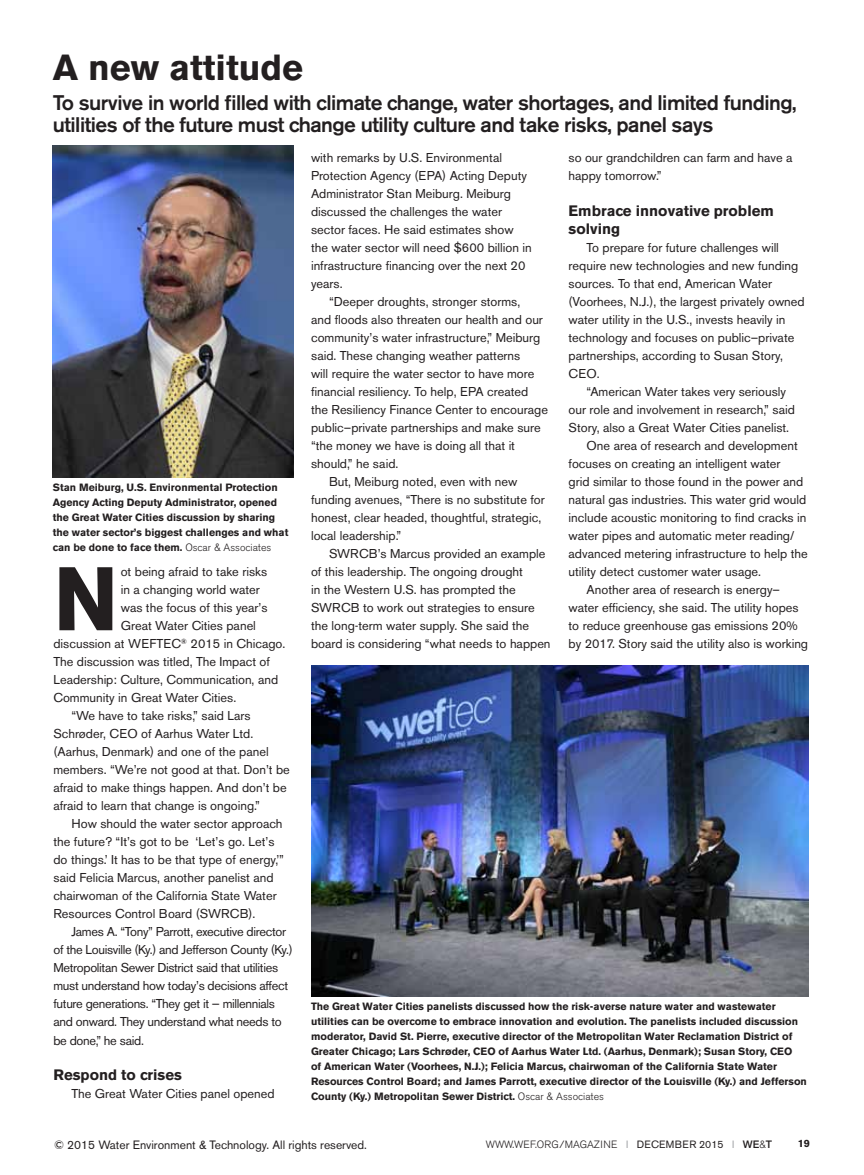
<style>
.page{position:relative;width:864px;height:1175px;background:#fff}
.page>*{position:absolute;margin:0;border:0;box-sizing:border-box;transform-origin:0 0}
.t1{font:700 89.25px "Akzidenz Grotesk BE";color:#231f20}
.t2{font:700 36px "Akzidenz Grotesk BE";color:#231f20}
.t3{font:500 21px/22.5px "Akzidenz Grotesk BE";letter-spacing:-.025em;color:#231f20}
.t4{font:700 15px/18px "Akzidenz Grotesk BE";color:#231f20}
.t5{font:12.75px/18px "Akzidenz Grotesk BE";color:#231f20}
.t6{font:12.75px "Akzidenz Grotesk BE";letter-spacing:-.025em;color:#231f20}
.t7{font:12px "Akzidenz Grotesk BE";color:#231f20}
.t8{font:700 10.5px/15px "Akzidenz Grotesk BE";color:#231f20}
.t9{font:300 10.5px "Akzidenz Grotesk BE";color:#231f20}
.t10{font:700 10.5px "Akzidenz Grotesk BE";color:#231f20;scale:1.04 1}
.s1{font-weight:300}
.s2{font-weight:400;color:#939598}
.s3{font-weight:400}
.s4{font-family:"Helvetica Neue LT";font-weight:500}
.s5{font-family:"Helvetica Neue LT"}
</style>
<div class="page">
<img style="left:53px;top:145px;width:240px;height:332px">
<img style="left:311px;top:665px;width:497px;height:331px">
<h2 class="t2" style="left:53px;top:46px;width:252px">A new attitude</h2>
<h3 class="t3" style="left:53px;top:91px;width:745px">To survive in world filled with climate change, water shortages, and limited funding, utilities of the future must change utility culture and take risks, panel says</h3>
<p class="t8" style="left:53px;top:480px;width:237px">Stan Meiburg, U.S. Environmental Protection Agency Acting Deputy Administrator, opened the Great Water Cities discussion by sharing the water sector’s biggest challenges and what can be done to face them. <span class="s1">Oscar &amp; Associates</span></p>
<h1 class="t1" style="left:53px;top:547px;width:67px">N</h1>
<p class="t5" style="left:121px;top:563px;width:148px">ot being afraid to take risks</p>
<p class="t5" style="left:121px;top:581px;width:141px">in a changing world water</p>
<p class="t5" style="left:121px;top:599px;width:148px">was the focus of this year’s</p>
<p class="t5" style="left:121px;top:617px;width:137px">Great Water Cities panel</p>
<p class="t5" style="left:53px;top:635px;width:233px">discussion at WEFTEC<sup>®</sup> 2015 in Chicago.</p>
<p class="t5" style="left:53px;top:653px;width:218px">The discussion was titled, The Impact of</p>
<p class="t5" style="left:53px;top:671px;width:226px">Leadership: Culture, Communication, and</p>
<p class="t5" style="left:53px;top:689px;width:184px">Community in Great Water Cities.</p>
<p class="t5" style="left:71px;top:707px;width:181px">“We have to take risks,” said Lars</p>
<p class="t5" style="left:53px;top:725px;width:201px">Schrøder, CEO of Aarhus Water Ltd.</p>
<p class="t5" style="left:53px;top:743px;width:217px">(Aarhus, Denmark) and one of the panel</p>
<p class="t5" style="left:53px;top:761px;width:238px">members. “We’re not good at that. Don’t be</p>
<p class="t5" style="left:53px;top:779px;width:235px">afraid to make things happen. And don’t be</p>
<p class="t5" style="left:53px;top:797px;width:208px">afraid to learn that change is ongoing.”</p>
<p class="t5" style="left:71px;top:815px;width:212px">How should the water sector approach</p>
<p class="t5" style="left:53px;top:833px;width:223px">the future? “It’s got to be ‘Let’s go. Let’s</p>
<p class="t5" style="left:53px;top:851px;width:232px">do things.’ It has to be that type of energy,’”</p>
<p class="t5" style="left:53px;top:869px;width:222px">said Felicia Marcus, another panelist and</p>
<p class="t5" style="left:53px;top:887px;width:225px">chairwoman of the California State Water</p>
<p class="t5" style="left:53px;top:905px;width:203px">Resources Control Board (SWRCB).</p>
<p class="t6" style="left:71px;top:924px;width:216px">James A. “Tony” Parrott, executive director</p>
<p class="t6" style="left:53px;top:942px;width:241px">of the Louisville (Ky.) and Jefferson County (Ky.)</p>
<p class="t6" style="left:53px;top:960px;width:226px">Metropolitan Sewer District said that utilities</p>
<p class="t6" style="left:53px;top:978px;width:236px">must understand how today’s decisions affect</p>
<p class="t6" style="left:53px;top:996px;width:223px">future generations. “They get it — millennials</p>
<p class="t6" style="left:53px;top:1014px;width:230px">and onward. They understand what needs to</p>
<p class="t6" style="left:53px;top:1032px;width:92px">be done,” he said.</p>
<p class="t4" style="left:53px;top:1066px;width:130px">Respond to crises</p>
<p class="t5" style="left:71px;top:1085px;width:205px">The Great Water Cities panel opened</p>
<p class="t5" style="left:311px;top:149px;width:222px">with remarks by U.S. Environmental Protection Agency (EPA) Acting Deputy Administrator Stan Meiburg. Meiburg discussed the challenges the water sector faces. He said estimates show the water sector will need $600 billion in infrastructure financing over the next 20 years.</p>
<p class="t5" style="left:329px;top:293px;width:193px">“Deeper droughts, stronger storms,</p>
<p class="t5" style="left:311px;top:311px;width:233px">and floods also threaten our health and our</p>
<p class="t5" style="left:311px;top:329px;width:231px">community’s water infrastructure,” Meiburg</p>
<p class="t5" style="left:311px;top:347px;width:211px">said. These changing weather patterns</p>
<p class="t5" style="left:311px;top:365px;width:225px">will require the water sector to have more</p>
<p class="t5" style="left:311px;top:383px;width:219px">financial resiliency. To help, EPA created</p>
<p class="t5" style="left:311px;top:401px;width:238px">the Resiliency Finance Center to encourage</p>
<p class="t5" style="left:311px;top:419px;width:231px">public–private partnerships and make sure</p>
<p class="t5" style="left:311px;top:437px;width:206px">“the money we have is doing all that it</p>
<p class="t5" style="left:311px;top:455px;width:89px">should,” he said.</p>
<p class="t5" style="left:329px;top:473px;width:190px">But, Meiburg noted, even with new</p>
<p class="t5" style="left:311px;top:491px;width:235px">funding avenues, “There is no substitute for</p>
<p class="t5" style="left:311px;top:509px;width:232px">honest, clear headed, thoughtful, strategic,</p>
<p class="t5" style="left:311px;top:527px;width:92px">local leadership.”</p>
<p class="t5" style="left:329px;top:545px;width:218px">SWRCB’s Marcus provided an example</p>
<p class="t5" style="left:311px;top:563px;width:213px">of this leadership. The ongoing drought</p>
<p class="t5" style="left:311px;top:581px;width:206px">in the Western U.S. has prompted the</p>
<p class="t5" style="left:311px;top:599px;width:225px">SWRCB to work out strategies to ensure</p>
<p class="t5" style="left:311px;top:617px;width:220px">the long-term water supply. She said the</p>
<p class="t5" style="left:311px;top:635px;width:241px">board is considering “what needs to happen</p>
<p class="t5" style="left:569px;top:149px;width:225px">so our grandchildren can farm and have a happy tomorrow.”</p>
<p class="t4" style="left:569px;top:202px;width:207px">Embrace innovative problem solving</p>
<p class="t5" style="left:569px;top:239px;width:238px;text-indent:18px">To prepare for future challenges will require new technologies and new funding sources. To that end, American Water (Voorhees, N.J.), the largest privately owned water utility in the U.S., invests heavily in technology and focuses on public–private partnerships, according to Susan Story, CEO.</p>
<p class="t5" style="left:587px;top:383px;width:201px">“American Water takes very seriously</p>
<p class="t5" style="left:569px;top:401px;width:228px">our role and involvement in research,” said</p>
<p class="t5" style="left:569px;top:419px;width:222px">Story, also a Great Water Cities panelist.</p>
<p class="t5" style="left:587px;top:437px;width:213px">One area of research and development</p>
<p class="t5" style="left:569px;top:455px;width:214px">focuses on creating an intelligent water</p>
<p class="t5" style="left:569px;top:473px;width:236px">grid similar to those found in the power and</p>
<p class="t5" style="left:569px;top:491px;width:239px">natural gas industries. This water grid would</p>
<p class="t5" style="left:569px;top:509px;width:239px">include acoustic monitoring to find cracks in</p>
<p class="t5" style="left:569px;top:527px;width:227px">water pipes and automatic meter reading/</p>
<p class="t5" style="left:569px;top:545px;width:241px">advanced metering infrastructure to help the</p>
<p class="t5" style="left:569px;top:563px;width:194px">utility detect customer water usage.</p>
<p class="t5" style="left:587px;top:581px;width:195px">Another area of research is energy–</p>
<p class="t5" style="left:569px;top:599px;width:232px">water efficiency, she said. The utility hopes</p>
<p class="t5" style="left:569px;top:617px;width:231px">to reduce greenhouse gas emissions 20%</p>
<p class="t5" style="left:569px;top:635px;width:241px">by 2017. Story said the utility also is working</p>
<p class="t8" style="left:311px;top:999px;width:497px">The Great Water Cities panelists discussed how the risk-averse nature water and wastewater utilities can be overcome to embrace innovation and evolution. The panelists included discussion moderator, David St. Pierre, executive director of the Metropolitan Water Reclamation District of Greater Chicago; Lars Schrøder, CEO of Aarhus Water Ltd. (Aarhus, Denmark); Susan Story, CEO<br>of American Water (Voorhees, N.J.); Felicia Marcus, chairwoman of the California State Water Resources Control Board; and James Parrott, executive director of the Louisville (Ky.) and Jefferson County (Ky.) Metropolitan Sewer District. <span class="s1">Oscar &amp; Associates</span></p>
<p class="t7" style="left:54px;top:1137px;width:315px">© 2015 Water Environment &amp; Technology. All rights reserved.</p>
<p class="t9" style="left:486px;top:1138px;width:288px">WWW.WEF.ORG/MAGAZINE <span class="s2">l</span> <span class="s3">DECEMBER 2015</span> <span class="s2">l</span> <span class="s4">WE</span><span class="s5">&amp;</span><span class="s4">T</span></p>
<p class="t10" style="left:798px;top:1137px;width:13px">19</p>
</div>
